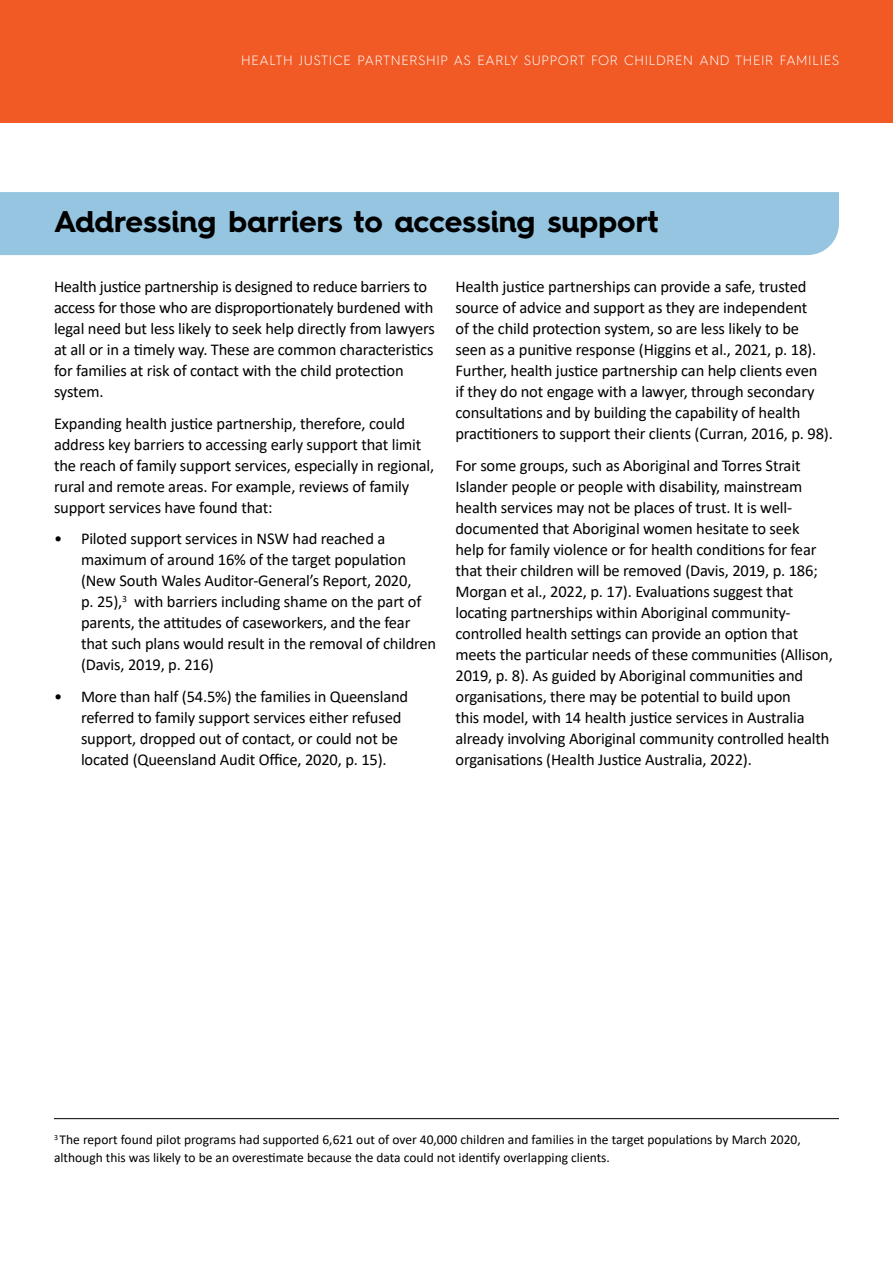
<style>
.page{position:relative;width:893px;height:1263px;background:#fff}
.page>*{position:absolute;margin:0;border:0;box-sizing:border-box;transform-origin:0 0}
.Subheading_-_main{font:700 30px "Hurme Geometric Sans 4";color:#000}
.Body_copy{font:16.5px/21px "Calibri";letter-spacing:-.01em;color:#000}
.Footnotes{font:13.5px/18px "Calibri";color:#000}
.t1{font:300 13.5px "Hurme Geometric Sans 4";letter-spacing:.05em;color:#fff}
</style>
<div class="page">
<div style="left:0;top:0;width:893px;height:122px;background:#f15a25"></div>
<div style="left:0;top:192px;width:839px;height:63px;background:#95c5e1"></div>
<hr style="left:54px;top:1118px;width:785px;height:1px;background:#000">
<p class="t1" style="left:241px;top:51px;width:599px">HEALTH JUSTICE PARTNERSHIP AS EARLY SUPPORT FOR CHILDREN AND THEIR FAMILIES</p>
<h3 class="Subheading_-_main" style="left:54px;top:201px;width:606px">Addressing barriers to accessing support</h3>
<p class="Body_copy" style="left:54px;top:276px;width:382px">Health justice partnership is designed to reduce barriers to access for those who are disproportionately burdened with legal need but less likely to seek help directly from lawyers at all or in a timely way. These are common characteristics for families at risk of contact with the child protection system.</p>
<p class="Body_copy" style="left:54px;top:412px;width:382px">Expanding health justice partnership, therefore, could address key barriers to accessing early support that limit the reach of family support services, especially in regional, rural and remote areas. For example, reviews of family support services have found that:</p>
<p class="Body_copy" style="left:81px;top:528px;width:357px;text-indent:-27px">• Piloted support services in NSW had reached a maximum of around 16% of the target population (New South Wales Auditor-General’s Report, 2020,<br>p. 25),<sup>3</sup> with barriers including shame on the part of parents, the attitudes of caseworkers, and the fear that such plans would result in the removal of children (Davis, 2019, p. 216)</p>
<p class="Body_copy" style="left:81px;top:685px;width:329px;text-indent:-27px">• More than half (54.5%) the families in Queensland referred to family support services either refused support, dropped out of contact, or could not be located (Queensland Audit Office, 2020, p. 15).</p>
<p class="Body_copy" style="left:455px;top:276px;width:379px">Health justice partnerships can provide a safe, trusted source of advice and support as they are independent<br>of the child protection system, so are less likely to be seen as a punitive response (Higgins et al., 2021, p. 18).<br>Further, health justice partnership can help clients even<br>if they do not engage with a lawyer, through secondary consultations and by building the capability of health practitioners to support their clients (Curran, 2016, p. 98).</p>
<p class="Body_copy" style="left:455px;top:454px;width:379px">For some groups, such as Aboriginal and Torres Strait Islander people or people with disability, mainstream health services may not be places of trust. It is well&shy;documented that Aboriginal women hesitate to seek<br>help for family violence or for health conditions for fear that their children will be removed (Davis, 2019, p. 186; Morgan et al., 2022, p. 17). Evaluations suggest that locating partnerships within Aboriginal community&shy;controlled health settings can provide an option that meets the particular needs of these communities (Allison, 2019, p. 8). As guided by Aboriginal communities and organisations, there may be potential to build upon<br>this model, with 14 health justice services in Australia already involving Aboriginal community controlled health organisations (Health Justice Australia, 2022).</p>
<p class="Footnotes" style="left:54px;top:1130px;width:748px"><sup>3</sup> The report found pilot programs had supported 6,621 out of over 40,000 children and families in the target populations by March 2020, although this was likely to be an overestimate because the data could not identify overlapping clients.</p>
</div>
